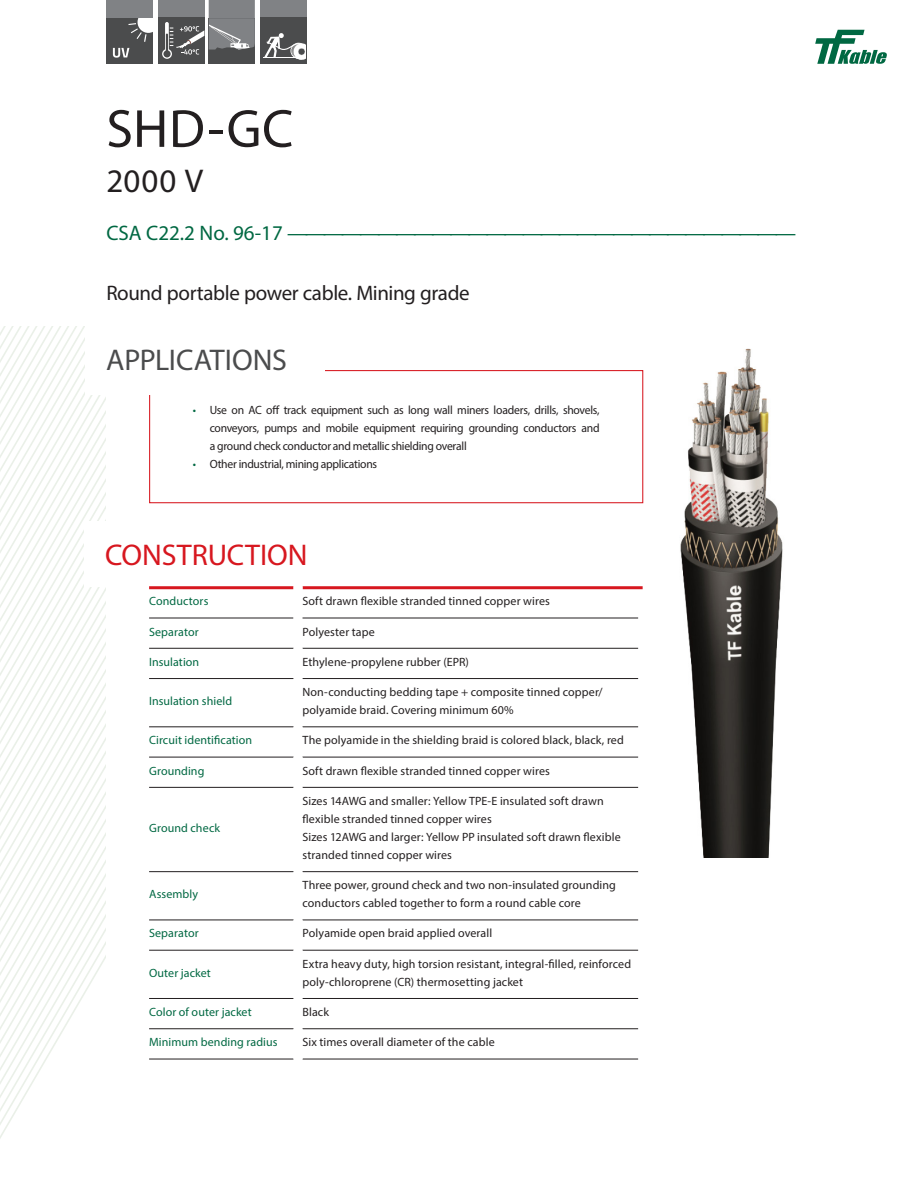
<style>
.page{position:relative;width:919px;height:1191px;background:#fff}
.page>*{position:absolute;margin:0;border:0;box-sizing:border-box;transform-origin:0 0}
.txt_podstawowy{font:54px "Myriad Pro";color:#231f20}
.txt_podstawowy-2{font:33px "Myriad Pro";color:#231f20}
.tabela_nagłówek_wyje{font:30px "Myriad Pro";letter-spacing:-.01em;color:#4b4c4d}
.tabela_nagłówek_wyje-2{font:30px "Myriad Pro";color:#d7171f}
.karta_świadectwa_bla{font:21px "Myriad Pro";color:#006842}
.txt_podstawowy-3{font:21px "Myriad Pro";letter-spacing:-.015em;color:#231f20}
.KG__body_tabela{font:12px/18px "Myriad Pro";letter-spacing:.005em;color:#231f20}
.KG__body_tabela-2{font:12px "Myriad Pro";letter-spacing:.01em;color:#006842}
.KG__body_tabela-3{font:12px "Myriad Pro";letter-spacing:-.025em;color:#231f20}
.s1{color:#006842}
</style>
<div class="page">
<svg style="left:0;top:326px;width:106px;height:813px"></svg>
<svg style="left:815px;top:30px;width:71px;height:34px"></svg>
<div style="left:149px;top:370px;width:494px;height:133px;border:1px solid #d7171f"></div>
<div style="left:85px;top:326px;width:239px;height:68px;background:#fff"></div>
<div style="left:84px;top:521px;width:249px;height:65px;background:#fff"></div>
<hr style="left:149px;top:1058px;width:144px;height:1px;background:#231f20">
<hr style="left:302px;top:1058px;width:336px;height:1px;background:#231f20">
<hr style="left:149px;top:586px;width:144px;height:3px;background:#d7171f">
<hr style="left:302px;top:586px;width:340px;height:3px;background:#d7171f">
<hr style="left:149px;top:617px;width:144px;height:1px;background:#231f20">
<hr style="left:302px;top:617px;width:336px;height:1px;background:#231f20">
<hr style="left:149px;top:648px;width:144px;height:1px;background:#231f20">
<hr style="left:302px;top:648px;width:336px;height:1px;background:#231f20">
<hr style="left:149px;top:678px;width:144px;height:1px;background:#231f20">
<hr style="left:302px;top:678px;width:336px;height:1px;background:#231f20">
<hr style="left:149px;top:726px;width:144px;height:1px;background:#231f20">
<hr style="left:302px;top:726px;width:336px;height:1px;background:#231f20">
<hr style="left:149px;top:756px;width:144px;height:1px;background:#231f20">
<hr style="left:302px;top:756px;width:336px;height:1px;background:#231f20">
<hr style="left:149px;top:787px;width:144px;height:1px;background:#231f20">
<hr style="left:302px;top:787px;width:336px;height:1px;background:#231f20">
<hr style="left:149px;top:871px;width:144px;height:1px;background:#231f20">
<hr style="left:302px;top:871px;width:336px;height:1px;background:#231f20">
<hr style="left:149px;top:919px;width:144px;height:1px;background:#231f20">
<hr style="left:302px;top:919px;width:336px;height:1px;background:#231f20">
<hr style="left:149px;top:949px;width:144px;height:1px;background:#231f20">
<hr style="left:302px;top:949px;width:336px;height:1px;background:#231f20">
<hr style="left:149px;top:998px;width:144px;height:1px;background:#231f20">
<hr style="left:302px;top:998px;width:336px;height:1px;background:#231f20">
<hr style="left:149px;top:1028px;width:144px;height:1px;background:#231f20">
<hr style="left:302px;top:1028px;width:336px;height:1px;background:#231f20">
<div style="left:106px;top:17px;width:47px;height:47px;background:#4b4c4d"></div>
<svg style="left:113px;top:17px;width:40px;height:41px"></svg>
<div style="left:106px;top:0;width:47px;height:17px;background:#808285"></div>
<div style="left:209px;top:0;width:46px;height:23px;background:#808285"></div>
<div style="left:209px;top:18px;width:46px;height:46px;background:#4b4c4d"></div>
<div style="left:158px;top:0;width:46px;height:22px;background:#808285"></div>
<div style="left:158px;top:17px;width:46px;height:47px;background:#4b4c4d"></div>
<svg style="left:162px;top:18px;width:93px;height:45px"></svg>
<div style="left:260px;top:0;width:46px;height:21px;background:#808285"></div>
<div style="left:260px;top:17px;width:46px;height:47px;background:#4b4c4d"></div>
<svg style="left:264px;top:33px;width:42px;height:27px"></svg>
<hr style="left:262px;top:58px;width:34px;height:1px;background:#fff">
<img style="left:680px;top:348px;width:103px;height:510px">
<p class="txt_podstawowy" style="left:106px;top:95px;width:188px">SHD-GC</p>
<p class="txt_podstawowy-2" style="left:106px;top:160px;width:98px">2000 V</p>
<p class="karta_świadectwa_bla" style="left:106px;top:220px;width:691px">CSA C22.2 No. 96-17 ————————————————————————————</p>
<p class="txt_podstawowy-3" style="left:106px;top:280px;width:365px">Round portable power cable. Mining grade</p>
<p class="tabela_nagłówek_wyje" style="left:106px;top:341px;width:182px">APPLICATIONS</p>
<p class="KG__body_tabela" style="left:210px;top:401px;width:391px;text-align:justify;text-indent:-17px"><span class="s1">•</span> Use on AC off track equipment such as long wall miners loaders, drills, shovels, conveyors, pumps and mobile equipment requiring grounding conductors and a ground check conductor and metallic shielding overall</p>
<p class="KG__body_tabela-3" style="left:193px;top:457px;width:186px"><span class="s1">•</span> Other industrial, mining applications</p>
<p class="tabela_nagłówek_wyje-2" style="left:105px;top:536px;width:204px">CONSTRUCTION</p>
<p class="KG__body_tabela-2" style="left:149px;top:594px;width:61px">Conductors</p>
<p class="KG__body_tabela" style="left:302px;top:592px;width:249px">Soft drawn flexible stranded tinned copper wires</p>
<p class="KG__body_tabela-2" style="left:149px;top:624px;width:51px">Separator</p>
<p class="KG__body_tabela" style="left:302px;top:622px;width:74px">Polyester tape</p>
<p class="KG__body_tabela-2" style="left:149px;top:654px;width:52px">Insulation</p>
<p class="KG__body_tabela" style="left:302px;top:652px;width:168px">Ethylene-propylene rubber (EPR)</p>
<p class="KG__body_tabela-2" style="left:149px;top:693px;width:85px">Insulation shield</p>
<p class="KG__body_tabela" style="left:302px;top:683px;width:301px">Non-conducting bedding tape + composite tinned copper/ polyamide braid. Covering minimum 60%</p>
<p class="KG__body_tabela-2" style="left:149px;top:733px;width:105px">Circuit identification</p>
<p class="KG__body_tabela" style="left:302px;top:731px;width:323px">The polyamide in the shielding braid is colored black, black, red</p>
<p class="KG__body_tabela-2" style="left:149px;top:763px;width:57px">Grounding</p>
<p class="KG__body_tabela" style="left:302px;top:761px;width:249px">Soft drawn flexible stranded tinned copper wires</p>
<p class="KG__body_tabela-2" style="left:149px;top:820px;width:72px">Ground check</p>
<p class="KG__body_tabela" style="left:302px;top:791px;width:303px">Sizes 14AWG and smaller: Yellow TPE-E insulated soft drawn flexible stranded tinned copper wires</p>
<p class="KG__body_tabela" style="left:302px;top:827px;width:319px">Sizes 12AWG and larger: Yellow PP insulated soft drawn flexible stranded tinned copper wires</p>
<p class="KG__body_tabela-2" style="left:149px;top:886px;width:51px">Assembly</p>
<p class="KG__body_tabela" style="left:302px;top:876px;width:315px">Three power, ground check and two non-insulated grounding conductors cabled together to form a round cable core</p>
<p class="KG__body_tabela-2" style="left:149px;top:926px;width:51px">Separator</p>
<p class="KG__body_tabela" style="left:302px;top:924px;width:191px">Polyamide open braid applied overall</p>
<p class="KG__body_tabela-2" style="left:149px;top:965px;width:63px">Outer jacket</p>
<p class="KG__body_tabela" style="left:302px;top:954px;width:330px">Extra heavy duty, high torsion resistant, integral-filled, reinforced poly-chloroprene (CR) thermosetting jacket</p>
<p class="KG__body_tabela-2" style="left:149px;top:1004px;width:104px">Color of outer jacket</p>
<p class="KG__body_tabela" style="left:302px;top:1002px;width:28px">Black</p>
<p class="KG__body_tabela-2" style="left:149px;top:1034px;width:130px">Minimum bending radius</p>
<p class="KG__body_tabela" style="left:302px;top:1033px;width:194px">Six times overall diameter of the cable</p>
</div>
